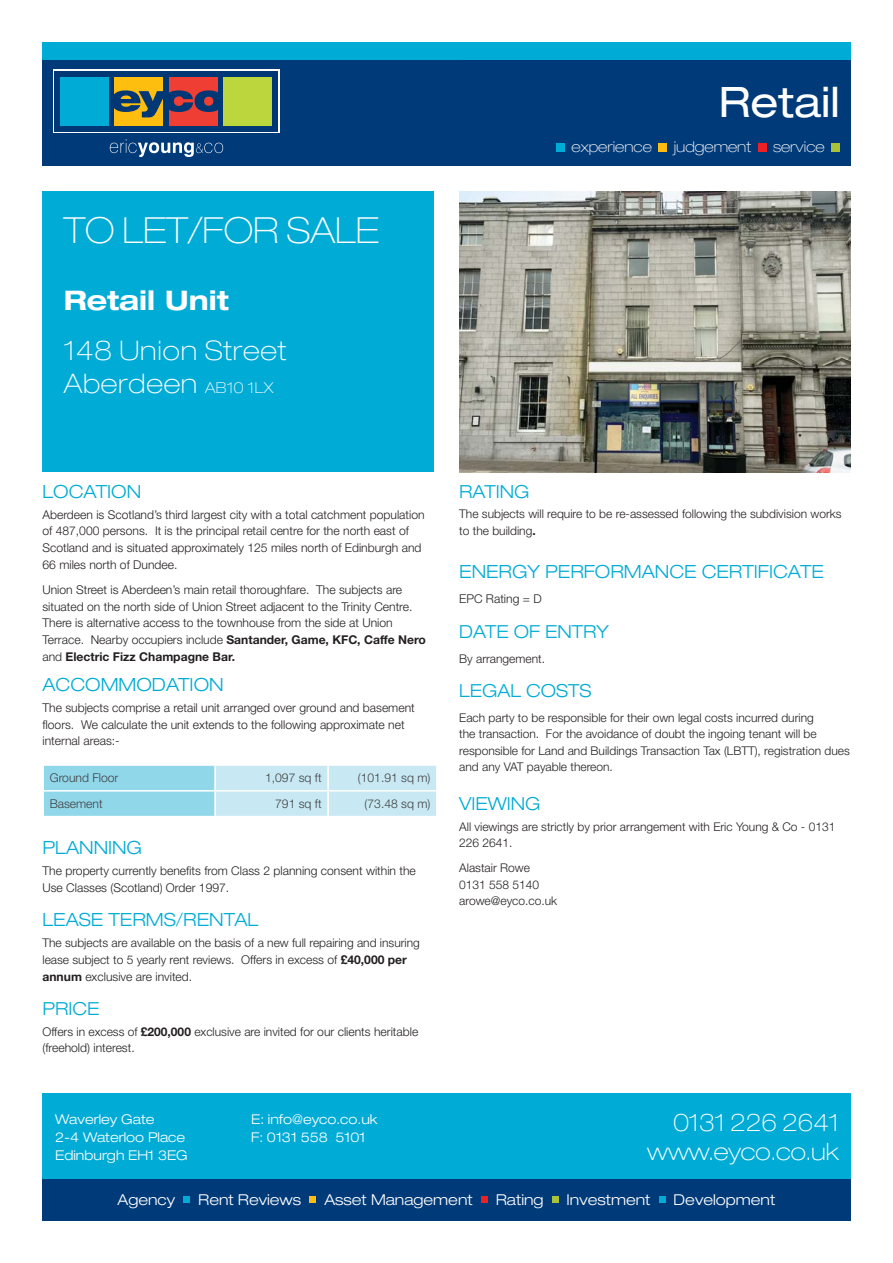
<style>
.page{position:relative;width:893px;height:1263px;background:#fff}
.page>*{position:absolute;margin:0;border:0;box-sizing:border-box;transform-origin:0 0}
.t1{font:expanded 42px "Helvetica Neue LT Std";color:#fff}
.t2{font:100 expanded 36px "Helvetica Neue LT Std";color:#fff}
.t3{font:100 expanded 27px/33px "Helvetica Neue LT Std";letter-spacing:.03em;color:#fff}
.t4{font:700 expanded 27px "Helvetica Neue LT Std";color:#fff}
.t5{font:100 expanded 24px/28.5px "Helvetica Neue LT Std";color:#fff;text-align:right}
.t6{font:300 expanded 18.15px "Helvetica Neue LT Std";color:#00acd5}
.t7{font:300 expanded 18px "Helvetica Neue LT Std";color:#00acd5}
.t8{font:300 expanded 15px "Helvetica Neue LT Std";color:#fff}
.t9{font:100 expanded 15px "Helvetica Neue LT Std";color:#fff}
.t10{font:300 expanded 13.5px/18px "Helvetica Neue LT Std";color:#fff}
.t11{font:300 12.15px/16.6px "Helvetica Neue LT Std";color:#231f20}
.t12{font:300 12.15px "Helvetica Neue LT Std";color:#404041}
.t13{font:300 12px/16.5px "Helvetica Neue LT Std";color:#231f20}
.s1{font-size:15px}
.s2{font-weight:700}
.s3{font-size:12.15px}
.s4{font-weight:700;font-size:12.15px}
</style>
<div class="page">
<div style="left:42px;top:1094px;width:808px;height:85px;background:#00acd5"></div>
<div style="left:42px;top:1179px;width:808px;height:41px;background:#003a78"></div>
<div style="left:42px;top:60px;width:808px;height:106px;background:#003a78"></div>
<div style="left:183px;top:1197px;width:7px;height:6px;background:#00acd5"></div>
<svg style="left:310px;top:1197px;width:6px;height:6px"></svg>
<svg style="left:481px;top:1197px;width:6px;height:6px"></svg>
<svg style="left:552px;top:1197px;width:6px;height:6px"></svg>
<svg style="left:659px;top:1197px;width:6px;height:6px"></svg>
<div style="left:115px;top:77px;width:48px;height:49px;background:#febe10"></div>
<div style="left:169px;top:77px;width:48px;height:49px;background:#ef3e33"></div>
<div style="left:60px;top:77px;width:49px;height:49px;background:#00acd5"></div>
<div style="left:223px;top:77px;width:49px;height:49px;background:#bcd63d"></div>
<svg style="left:110px;top:139px;width:113px;height:18px"></svg>
<svg style="left:114px;top:90px;width:104px;height:27px"></svg>
<div style="left:556px;top:143px;width:9px;height:9px;background:#00acd5"></div>
<div style="left:658px;top:143px;width:9px;height:9px;background:#febd10"></div>
<div style="left:758px;top:143px;width:8px;height:9px;background:#ed2024"></div>
<div style="left:831px;top:143px;width:9px;height:9px;background:#aac237"></div>
<div style="left:42px;top:43px;width:808px;height:17px;background:#00acd5"></div>
<div style="left:42px;top:191px;width:392px;height:281px;background:#00acd5"></div>
<svg style="left:44px;top:766px;width:392px;height:50px;background:#afe1ef"></svg>
<hr style="left:214px;top:766px;width:2px;height:24px;background:#fff">
<hr style="left:327px;top:766px;width:2px;height:24px;background:#fff">
<hr style="left:42px;top:790px;width:173px;height:2px;background:#fff">
<hr style="left:215px;top:790px;width:113px;height:2px;background:#fff">
<hr style="left:214px;top:792px;width:2px;height:24px;background:#fff">
<hr style="left:328px;top:790px;width:110px;height:2px;background:#fff">
<hr style="left:327px;top:792px;width:2px;height:24px;background:#fff">
<img style="left:459px;top:191px;width:391px;height:281px">
<h1 class="t1" style="left:718px;top:87px;width:123px">Retail</h1>
<h2 class="t2" style="left:64px;top:217px;width:317px">TO LET/FOR SALE</h2>
<h3 class="t4" style="left:64px;top:290px;width:166px">Retail Unit</h3>
<h3 class="t3" style="left:64px;top:337px;width:224px">148 Union Street<br>Aberdeen <span class="s1">AB10 1LX</span></h3>
<p class="t9" style="left:571px;top:141px;width:82px">experience</p>
<p class="t9" style="left:674px;top:141px;width:79px">judgement</p>
<p class="t9" style="left:773px;top:141px;width:53px">service</p>
<h3 class="t6" style="left:42px;top:485px;width:100px">LOCATION</h3>
<p class="t11" style="left:42px;top:508px;width:384px">Aberdeen is Scotland’s third largest city with a total catchment population of 487,000 persons. It is the principal retail centre for the north east of Scotland and is situated approximately 125 miles north of Edinburgh and 66 miles north of Dundee.</p>
<p class="t11" style="left:42px;top:583px;width:385px">Union Street is Aberdeen’s main retail thoroughfare. The subjects are situated on the north side of Union Street adjacent to the Trinity Centre.<br>There is alternative access to the townhouse from the side at Union Terrace. Nearby occupiers include <span class="s2">Santander, Game, KFC, Caffe Nero </span>and <span class="s2">Electric Fizz Champagne Bar.</span></p>
<h3 class="t6" style="left:42px;top:678px;width:183px">ACCOMMODATION</h3>
<p class="t11" style="left:42px;top:701px;width:374px">The subjects comprise a retail unit arranged over ground and basement floors. We calculate the unit extends to the following approximate net internal areas:-</p>
<p class="t12" style="left:50px;top:774px;width:70px">Ground Floor</p>
<p class="t12" style="left:265px;top:774px;width:58px">1,097 sq ft</p>
<p class="t12" style="left:358px;top:774px;width:74px">(101.91 sq m)</p>
<p class="t12" style="left:50px;top:799px;width:54px">Basement</p>
<p class="t12" style="left:275px;top:799px;width:48px">791 sq ft</p>
<p class="t12" style="left:365px;top:799px;width:67px">(73.48 sq m)</p>
<h3 class="t6" style="left:42px;top:841px;width:101px">PLANNING</h3>
<p class="t11" style="left:42px;top:864px;width:375px">The property currently benefits from Class 2 planning consent within the<br>Use Classes (Scotland) Order 1997.</p>
<h3 class="t6" style="left:42px;top:913px;width:217px">LEASE TERMS/RENTAL</h3>
<p class="t13" style="left:42px;top:936px;width:379px">The subjects are available on the basis of a new full repairing and insuring lease subject to 5 yearly rent reviews. <span class="s3">Offers in excess of</span> <span class="s4">£40,000 per</span></p>
<p class="t11" style="left:42px;top:969px;width:151px"><span class="s2">annum</span> exclusive are invited.</p>
<h3 class="t7" style="left:42px;top:1002px;width:59px">PRICE</h3>
<p class="t13" style="left:42px;top:1025px;width:377px">Offers in excess of <span class="s2">£200,000</span> exclusive are invited <span class="s3">for our clients heritable</span></p>
<p class="t11" style="left:42px;top:1041px;width:94px">(freehold) interest.</p>
<h3 class="t7" style="left:459px;top:485px;width:72px">RATING</h3>
<p class="t13" style="left:459px;top:507px;width:384px">The subjects will require to be re-assessed following the subdivision works to the building<span class="s2">.</span></p>
<h3 class="t6" style="left:459px;top:565px;width:366px">ENERGY PERFORMANCE CERTIFICATE</h3>
<p class="t11" style="left:459px;top:592px;width:84px">EPC Rating = D</p>
<h3 class="t7" style="left:459px;top:625px;width:151px">DATE OF ENTRY</h3>
<p class="t13" style="left:459px;top:652px;width:87px">By arrangement.</p>
<h3 class="t7" style="left:459px;top:684px;width:134px">LEGAL COSTS</h3>
<p class="t13" style="left:459px;top:711px;width:392px">Each party to be responsible for their own legal costs incurred during<br>the transaction. For the avoidance of doubt the ingoing tenant will be responsible for Land and Buildings Transaction Tax (LBTT), registration dues and any VAT payable thereon.</p>
<h3 class="t7" style="left:459px;top:797px;width:83px">VIEWING</h3>
<p class="t13" style="left:459px;top:820px;width:378px">All viewings are strictly by prior arrangement with Eric Young &amp; Co - 0131<br>226 2641.</p>
<p class="t13" style="left:459px;top:861px;width:99px">Alastair Rowe<br>0131 558 5140 arowe@eyco.co.uk</p>
<p class="t10" style="left:55px;top:1112px;width:134px">Waverley Gate<br>2-4 Waterloo Place<br>Edinburgh EH1 3EG</p>
<p class="t10" style="left:251px;top:1112px;width:128px">E: info@eyco.co.uk<br>F: 0131 558 5101</p>
<h3 class="t5" style="left:647px;top:1111px;width:194px">0131 226 2641 www.eyco.co.uk</h3>
<p class="t8" style="left:118px;top:1194px;width:59px">Agency</p>
<p class="t8" style="left:198px;top:1194px;width:105px">Rent Reviews</p>
<p class="t8" style="left:324px;top:1194px;width:150px">Asset Management</p>
<p class="t8" style="left:496px;top:1194px;width:49px">Rating</p>
<p class="t8" style="left:567px;top:1194px;width:85px">Investment</p>
<p class="t8" style="left:674px;top:1194px;width:103px">Development</p>
</div>
